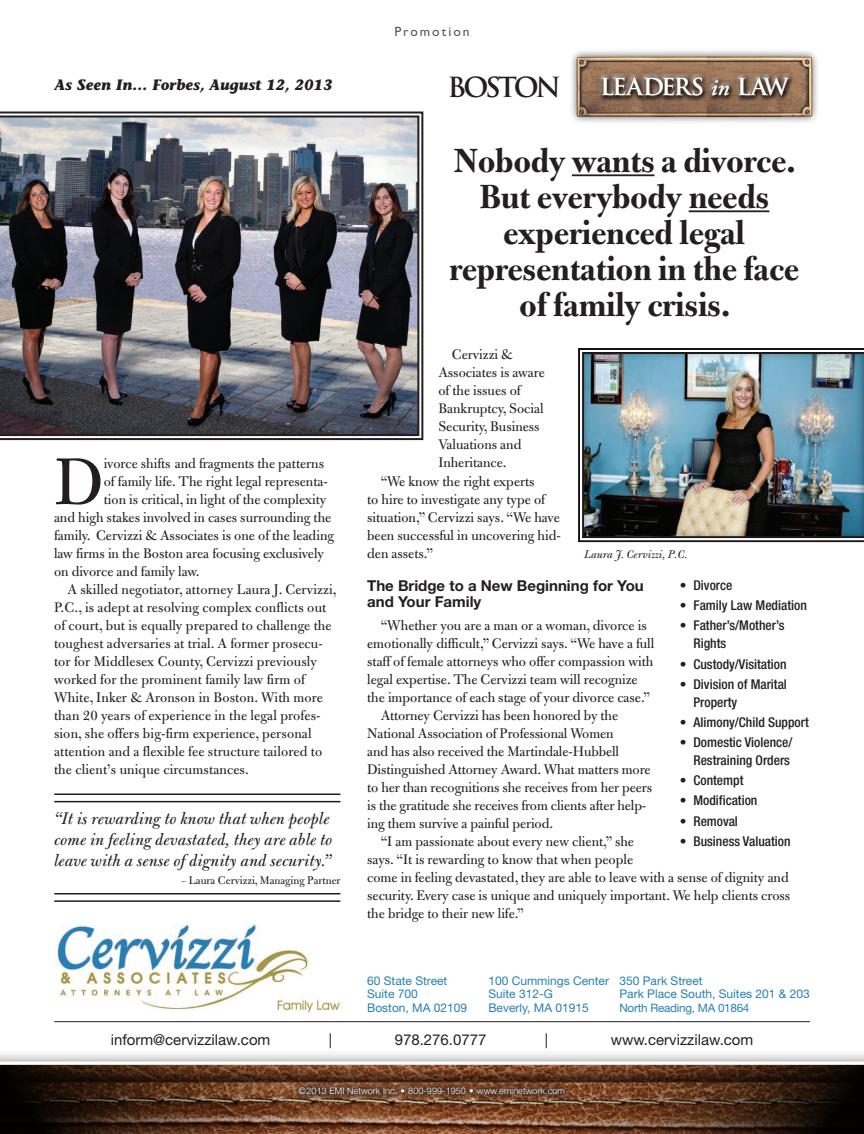
<style>
.page{position:relative;width:864px;height:1134px;background:#fff}
.page>*{position:absolute;margin:0;border:0;box-sizing:border-box;transform-origin:0 0}
.t1{font:70.95px "Bulmer MT Std";color:#231f20}
.t2{font:700 36px/36px "Bulmer MT Std";letter-spacing:-.01em;color:#231f20;text-align:center}
.t3{font:700 27px "Trajan Pro";letter-spacing:-.12em;color:#231f20}
.t4{font:700 22.8px "Trajan Pro";letter-spacing:-.045em;color:#fff}
.t5{font:italic 18px/21px "Bulmer MT Std";color:#231f20}
.t6{font:15px "Bulmer MT Std";color:#231f20}
.t7{font:15px "Helvetica Neue LT Std";color:#231f20}
.t8{font:700 15px/16.5px "Helvetica Neue LT Std";color:#231f20}
.t9{font:italic 700 15px "Stone Informal Std";color:#231f20}
.t10{font:500 condensed 13.5px/18px "Helvetica Neue LT Std";color:#231f20}
.t11{font:13.5px "Gill Sans Std";letter-spacing:.15em;color:#57585a}
.t12{font:12px/13.5px "Helvetica Neue LT Std";color:#2680b4}
.t13{font:12px "Bulmer MT Std";color:#231f20}
.t14{font:italic 12px "Bulmer MT Std";color:#231f20}
.t15{font:11.7px "Helvetica Neue LT Std";letter-spacing:-.02em;color:#2680b4}
.t16{font:300 9px "Helvetica Neue LT Std";letter-spacing:.01em;color:#fff}
.s1{font-family:"Adobe Caslon Pro";font-weight:600;font-style:italic}
</style>
<div class="page">
<div style="left:0;top:1048px;width:864px;height:86px;background:#231f20;opacity:.75"></div>
<svg style="left:0;top:1065px;width:864px;height:69px;background:#51301d"></svg>
<hr style="left:0;top:1062px;width:864px;height:3px;background:#fff">
<div style="left:291px;top:1079px;width:282px;height:23px;background:#231f20;opacity:.75"></div>
<div style="left:569px;top:49px;width:250px;height:75px;background:#231f20;opacity:.75"></div>
<img style="left:569px;top:54px;width:57px;height:65px">
<img style="left:626px;top:54px;width:72px;height:65px">
<img style="left:698px;top:54px;width:121px;height:65px">
<div style="left:595px;top:69px;width:201px;height:35px;background:#231f20;opacity:.75"></div>
<hr style="left:572px;top:174px;width:83px;height:2px;background:#231f20">
<hr style="left:689px;top:210px;width:80px;height:2px;background:#231f20">
<div style="left:554px;top:324px;width:310px;height:242px;background:#231f20;opacity:.75"></div>
<img style="left:57px;top:924px;width:285px;height:89px">
<svg style="left:0;top:111px;width:424px;height:330px"></svg>
<img style="left:0;top:115px;width:420px;height:322px">
<hr style="left:54px;top:893px;width:286px;height:1px;background:#231f20">
<hr style="left:54px;top:900px;width:286px;height:2px;background:#231f20">
<hr style="left:54px;top:794px;width:286px;height:1px;background:#231f20">
<hr style="left:54px;top:801px;width:286px;height:1px;background:#231f20">
<hr style="left:54px;top:1021px;width:756px;height:1px;background:#231f20">
<p class="t9" style="left:55px;top:76px;width:280px">As Seen In… Forbes, August 12, 2013</p>
<h1 class="t1" style="left:54px;top:444px;width:51px">D</h1>
<p class="t6" style="left:104px;top:455px;width:222px">ivorce shifts and fragments the patterns</p>
<p class="t6" style="left:104px;top:473px;width:226px">of family life. The right legal representa-</p>
<p class="t6" style="left:104px;top:491px;width:224px">tion is critical, in light of the complexity</p>
<p class="t6" style="left:54px;top:509px;width:279px">and high stakes involved in cases surrounding the</p>
<p class="t6" style="left:54px;top:527px;width:282px">family. Cervizzi &amp; Associates is one of the leading</p>
<p class="t6" style="left:54px;top:545px;width:272px">law firms in the Boston area focusing exclusively</p>
<p class="t6" style="left:54px;top:563px;width:147px">on divorce and family law.</p>
<p class="t6" style="left:68px;top:581px;width:271px">A skilled negotiator, attorney Laura J. Cervizzi,</p>
<p class="t6" style="left:54px;top:599px;width:274px">P.C., is adept at resolving complex conflicts out</p>
<p class="t6" style="left:54px;top:617px;width:279px">of court, but is equally prepared to challenge the</p>
<p class="t6" style="left:54px;top:635px;width:270px">toughest adversaries at trial. A former prosecu-</p>
<p class="t6" style="left:54px;top:653px;width:265px">tor for Middlesex County, Cervizzi previously</p>
<p class="t6" style="left:54px;top:671px;width:252px">worked for the prominent family law firm of</p>
<p class="t6" style="left:54px;top:689px;width:271px">White, Inker &amp; Aronson in Boston. With more</p>
<p class="t6" style="left:54px;top:707px;width:268px">than 20 years of experience in the legal profes-</p>
<p class="t6" style="left:54px;top:725px;width:259px">sion, she offers big-firm experience, personal</p>
<p class="t6" style="left:54px;top:743px;width:270px">attention and a flexible fee structure tailored to</p>
<p class="t6" style="left:54px;top:761px;width:197px">the client’s unique circumstances.</p>
<p class="t5" style="left:54px;top:808px;width:280px">“It is rewarding to know that when people come in feeling devastated, they are able to leave with a sense of dignity and security.”</p>
<p class="t13" style="left:181px;top:874px;width:161px">– Laura Cervizzi, Managing Partner</p>
<p class="t11" style="left:394px;top:24px;width:77px">Promotion</p>
<h3 class="t3" style="left:448px;top:70px;width:115px">BOSTON</h3>
<h3 class="t4" style="left:600px;top:73px;width:190px">LEADERS <span class="s1">in</span> LAW</h3>
<h2 class="t2" style="left:449px;top:143px;width:352px">Nobody wants a divorce.<br>But everybody needs experienced legal representation in the face of family crisis.</h2>
<p class="t6" style="left:452px;top:346px;width:62px">Cervizzi &amp;</p>
<p class="t6" style="left:438px;top:364px;width:108px">Associates is aware</p>
<p class="t6" style="left:438px;top:382px;width:84px">of the issues of</p>
<p class="t6" style="left:438px;top:400px;width:107px">Bankruptcy, Social</p>
<p class="t6" style="left:438px;top:418px;width:103px">Security, Business</p>
<p class="t6" style="left:438px;top:436px;width:85px">Valuations and</p>
<p class="t6" style="left:438px;top:454px;width:70px">Inheritance.</p>
<p class="t6" style="left:381px;top:473px;width:155px">“We know the right experts</p>
<p class="t6" style="left:367px;top:491px;width:179px">to hire to investigate any type of</p>
<p class="t6" style="left:367px;top:509px;width:194px">situation,” Cervizzi says. “We have</p>
<p class="t6" style="left:367px;top:527px;width:195px">been successful in uncovering hid-</p>
<p class="t6" style="left:367px;top:545px;width:67px">den assets.”</p>
<p class="t8" style="left:367px;top:577px;width:278px">The Bridge to a New Beginning for You and Your Family</p>
<p class="t6" style="left:381px;top:617px;width:268px">“Whether you are a man or a woman, divorce is</p>
<p class="t6" style="left:367px;top:635px;width:289px">emotionally difficult,” Cervizzi says. “We have a full</p>
<p class="t6" style="left:367px;top:653px;width:288px">staff of female attorneys who offer compassion with</p>
<p class="t6" style="left:367px;top:671px;width:272px">legal expertise. The Cervizzi team will recognize</p>
<p class="t6" style="left:367px;top:689px;width:284px">the importance of each stage of your divorce case.”</p>
<p class="t6" style="left:381px;top:707px;width:239px">Attorney Cervizzi has been honored by the</p>
<p class="t6" style="left:367px;top:725px;width:248px">National Association of Professional Women</p>
<p class="t6" style="left:367px;top:743px;width:253px">and has also received the Martindale-Hubbell</p>
<p class="t6" style="left:367px;top:761px;width:285px">Distinguished Attorney Award. What matters more</p>
<p class="t6" style="left:367px;top:779px;width:287px">to her than recognitions she receives from her peers</p>
<p class="t6" style="left:367px;top:797px;width:281px">is the gratitude she receives from clients after help-</p>
<p class="t6" style="left:367px;top:815px;width:187px">ing them survive a painful period.</p>
<p class="t6" style="left:381px;top:833px;width:255px">“I am passionate about every new client,” she</p>
<p class="t6" style="left:367px;top:851px;width:267px">says. “It is rewarding to know that when people</p>
<p class="t6" style="left:367px;top:869px;width:423px">come in feeling devastated, they are able to leave with a sense of dignity and</p>
<p class="t6" style="left:367px;top:887px;width:425px">security. Every case is unique and uniquely important. We help clients cross</p>
<p class="t6" style="left:367px;top:905px;width:158px">the bridge to their new life.”</p>
<p class="t14" style="left:584px;top:547px;width:105px">Laura J. Cervizzi, P.C.</p>
<p class="t10" style="left:680px;top:576px;width:54px">• Divorce</p>
<p class="t10" style="left:680px;top:596px;width:128px">• Family Law Mediation</p>
<p class="t10" style="left:693px;top:616px;width:93px;text-indent:-14px">• Father’s/Mother’s<br>Rights</p>
<p class="t10" style="left:680px;top:655px;width:108px">• Custody/Visitation</p>
<p class="t10" style="left:693px;top:675px;width:95px;text-indent:-14px">• Division of Marital<br>Property</p>
<p class="t10" style="left:680px;top:713px;width:130px">• Alimony/Child Support</p>
<p class="t10" style="left:680px;top:733px;width:114px;text-align:right">• Domestic Violence/<br>Restraining Orders</p>
<p class="t10" style="left:680px;top:771px;width:65px">• Contempt</p>
<p class="t10" style="left:680px;top:791px;width:79px">• Modification</p>
<p class="t10" style="left:680px;top:812px;width:59px">• Removal</p>
<p class="t10" style="left:680px;top:832px;width:112px">• Business Valuation</p>
<p class="t12" style="left:367px;top:973px;width:102px">60 State Street<br>Suite 700<br>Boston, MA 02109</p>
<p class="t12" style="left:488px;top:973px;width:122px">100 Cummings Center<br>Suite 312-G<br>Beverly, MA 01915</p>
<p class="t12" style="left:620px;top:973px;width:192px">350 Park Street<br>Park Place South, Suites 201 &amp; 203</p>
<p class="t15" style="left:620px;top:1000px;width:131px">North Reading, MA 01864</p>
<p class="t7" style="left:111px;top:1031px;width:161px">inform@cervizzilaw.com</p>
<p class="t7" style="left:329px;top:1031px;width:5px">|</p>
<p class="t7" style="left:395px;top:1031px;width:93px">978.276.0777</p>
<p class="t7" style="left:545px;top:1031px;width:5px">|</p>
<p class="t7" style="left:611px;top:1031px;width:144px">www.cervizzilaw.com</p>
<p class="t16" style="left:299px;top:1085px;width:268px">©2013 EMI Network Inc. • 800-999-1950 • www.eminetwork.com</p>
</div>
